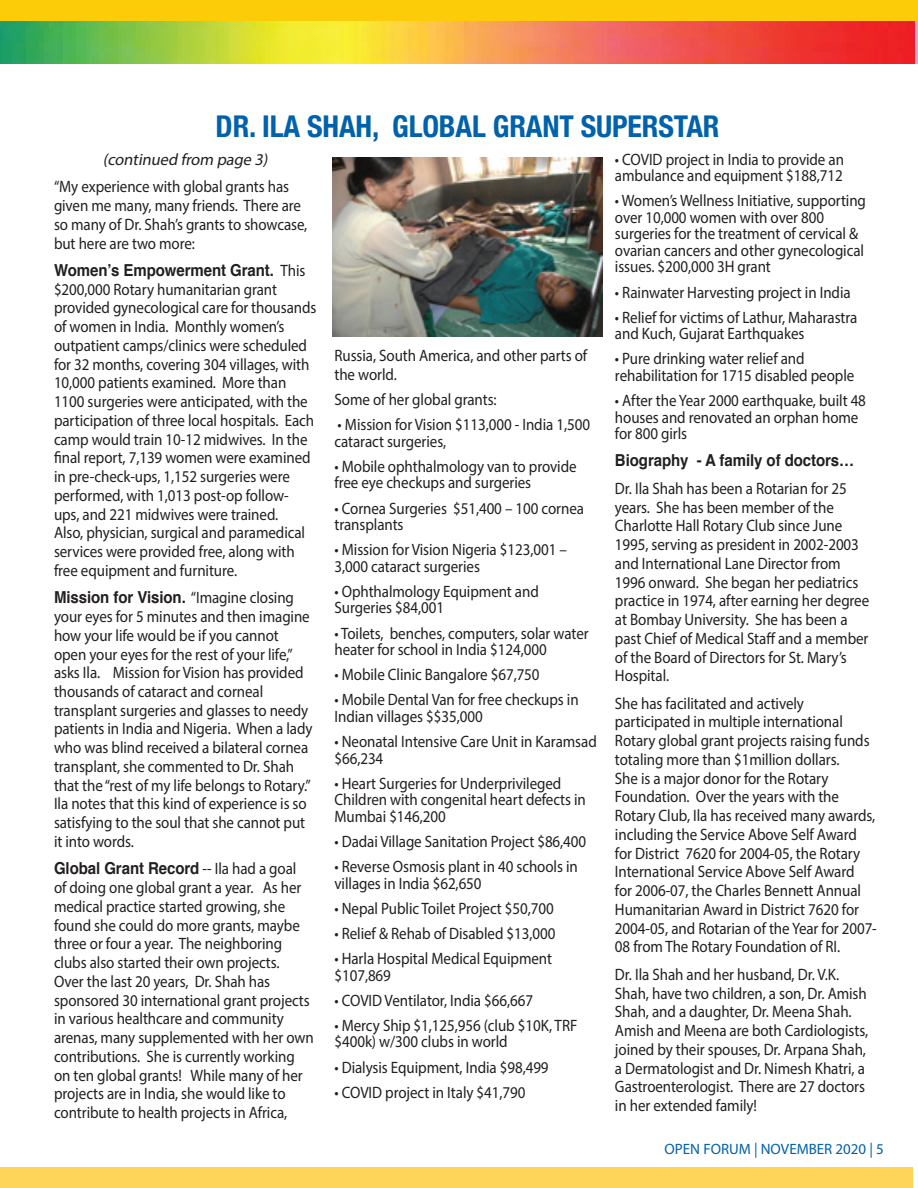
<style>
.page{position:relative;width:918px;height:1188px;background:#fff}
.page>*{position:absolute;margin:0;border:0;box-sizing:border-box;transform-origin:0 0}
.t1{font:700 condensed 30px "Helvetica Neue";letter-spacing:-.005em;color:#0161aa}
.t2{font:16.5px/18.8px "Myriad Pro";letter-spacing:-.005em;color:#231f20;scale:.91 1}
.t3{font:700 16.5px "Helvetica";letter-spacing:-.005em;color:#231f20;scale:.91 1}
.t4{font:italic 16.5px "Myriad Pro";color:#231f20}
.t5{font:15px "Myriad Pro";color:#0161aa}
.s1{font-family:"Myriad Pro";font-weight:400}
</style>
<div class="page">
<img style="left:0;top:21px;width:918px;height:43px">
<div style="left:0;top:0;width:918px;height:21px;background:#fdcc09"></div>
<div style="left:0;top:1167px;width:913px;height:21px;background:#fed559"></div>
<img style="left:333px;top:158px;width:270px;height:178px">
<h1 class="t1" style="left:216px;top:101px;width:506px">DR. ILA SHAH, GLOBAL GRANT SUPERSTAR</h1>
<p class="t4" style="left:103px;top:149px;width:170px">(continued from page 3)</p>
<p class="t2" style="left:54px;top:177px;width:280px">“My experience with global grants has given me many, many friends. There are so many of Dr. Shah’s grants to showcase, but here are two more:</p>
<p class="t3" style="left:54px;top:257px;width:278px">Women’s Empowerment Grant. <span class="s1">This</span></p>
<p class="t2" style="left:54px;top:280px;width:290px">$200,000 Rotary humanitarian grant provided gynecological care for thousands of women in India. Monthly women’s outpatient camps/clinics were scheduled for 32 months, covering 304 villages, with 10,000 patients examined. More than 1100 surgeries were anticipated, with the participation of three local hospitals. Each camp would train 10-12 midwives. In the final report, 7,139 women were examined in pre-check-ups, 1,152 surgeries were performed, with 1,013 post-op follow&shy;ups, and 221 midwives were trained.<br>Also, physician, surgical and paramedical services were provided free, along with free equipment and furniture.</p>
<p class="t3" style="left:54px;top:584px;width:265px">Mission for Vision. <span class="s1">“Imagine closing</span></p>
<p class="t2" style="left:54px;top:607px;width:286px">your eyes for 5 minutes and then imagine how your life would be if you cannot open your eyes for the rest of your life,” asks Ila. Mission for Vision has provided thousands of cataract and corneal transplant surgeries and glasses to needy patients in India and Nigeria. When a lady who was blind received a bilateral cornea transplant, she commented to Dr. Shah that the “rest of my life belongs to Rotary.” Ila notes that this kind of experience is so satisfying to the soul that she cannot put it into words.</p>
<p class="t3" style="left:54px;top:855px;width:268px">Global Grant Record <span class="s1">-- Ila had a goal</span></p>
<p class="t2" style="left:54px;top:878px;width:287px">of doing one global grant a year. As her medical practice started growing, she found she could do more grants, maybe three or four a year. The neighboring clubs also started their own projects.<br>Over the last 20 years, Dr. Shah has sponsored 30 international grant projects in various healthcare and community arenas, many supplemented with her own contributions. She is currently working on ten global grants! While many of her projects are in India, she would like to contribute to health projects in Africa,</p>
<p class="t2" style="left:334px;top:346px;width:279px">Russia, South America, and other parts of the world.</p>
<p class="t2" style="left:334px;top:390px;width:180px">Some of her global grants:</p>
<p class="t2" style="left:334px;top:416px;width:282px;line-height:16.5px">• Mission for Vision $113,000 - India 1,500 cataract surgeries,</p>
<p class="t2" style="left:334px;top:458px;width:268px;line-height:16.5px">• Mobile ophthalmology van to provide free eye checkups and surgeries</p>
<p class="t2" style="left:334px;top:500px;width:276px;line-height:16.5px">• Cornea Surgeries $51,400 – 100 cornea transplants</p>
<p class="t2" style="left:334px;top:541px;width:257px;line-height:16.5px">• Mission for Vision Nigeria $123,001 –<br>3,000 cataract surgeries</p>
<p class="t2" style="left:334px;top:583px;width:226px;line-height:16.5px">• Ophthalmology Equipment and<br>Surgeries $84,001</p>
<p class="t2" style="left:334px;top:625px;width:281px;line-height:16.5px">• Toilets, benches, computers, solar water heater for school in India $124,000</p>
<p class="t2" style="left:334px;top:665px;width:227px">• Mobile Clinic Bangalore $67,750</p>
<p class="t2" style="left:334px;top:691px;width:270px;line-height:16.5px">• Mobile Dental Van for free checkups in<br>Indian villages $$35,000</p>
<p class="t2" style="left:334px;top:733px;width:290px;line-height:16.5px">• Neonatal Intensive Care Unit in Karamsad $66,234</p>
<p class="t2" style="left:334px;top:775px;width:278px;line-height:16.5px">• Heart Surgeries for Underprivileged<br>Children with congenital heart defects in<br>Mumbai $146,200</p>
<p class="t2" style="left:334px;top:832px;width:278px">• Dadai Village Sanitation Project $86,400</p>
<p class="t2" style="left:334px;top:858px;width:269px;line-height:16.5px">• Reverse Osmosis plant in 40 schools in villages in India $62,650</p>
<p class="t2" style="left:334px;top:899px;width:242px">• Nepal Public Toilet Project $50,700</p>
<p class="t2" style="left:334px;top:924px;width:244px">• Relief &amp; Rehab of Disabled $13,000</p>
<p class="t2" style="left:334px;top:950px;width:241px;line-height:16.5px">• Harla Hospital Medical Equipment $107,869</p>
<p class="t2" style="left:334px;top:991px;width:220px">• COVID Ventilator, India $66,667</p>
<p class="t2" style="left:334px;top:1017px;width:268px;line-height:16.5px">• Mercy Ship $1,125,956 (club $10K, TRF $400k) w/300 clubs in world</p>
<p class="t2" style="left:334px;top:1057px;width:237px">• Dialysis Equipment, India $98,499</p>
<p class="t2" style="left:334px;top:1083px;width:211px">• COVID project in Italy $41,790</p>
<p class="t2" style="left:615px;top:151px;width:253px;line-height:16.5px">• COVID project in India to provide an ambulance and equipment $188,712</p>
<p class="t2" style="left:615px;top:192px;width:277px;line-height:16.5px">• Women’s Wellness Initiative, supporting over 10,000 women with over 800 surgeries for the treatment of cervical &amp; ovarian cancers and other gynecological issues. $200,000 3H grant</p>
<p class="t2" style="left:615px;top:282px;width:261px">• Rainwater Harvesting project in India</p>
<p class="t2" style="left:615px;top:309px;width:268px;line-height:16.5px">• Relief for victims of Lathur, Maharastra and Kuch, Gujarat Earthquakes</p>
<p class="t2" style="left:615px;top:350px;width:265px;line-height:16.5px">• Pure drinking water relief and rehabilitation for 1715 disabled people</p>
<p class="t2" style="left:615px;top:392px;width:277px;line-height:16.5px">• After the Year 2000 earthquake, built 48 houses and renovated an orphan home for 800 girls</p>
<p class="t3" style="left:615px;top:447px;width:264px">Biography - A family of doctors…</p>
<p class="t2" style="left:615px;top:479px;width:281px">Dr. Ila Shah has been a Rotarian for 25 years. She has been member of the Charlotte Hall Rotary Club since June 1995, serving as president in 2002-2003 and International Lane Director from 1996 onward. She began her pediatrics practice in 1974, after earning her degree at Bombay University. She has been a past Chief of Medical Staff and a member of the Board of Directors for St. Mary’s Hospital.</p>
<p class="t2" style="left:615px;top:694px;width:289px">She has facilitated and actively participated in multiple international Rotary global grant projects raising funds totaling more than $1million dollars.<br>She is a major donor for the Rotary Foundation. Over the years with the Rotary Club, Ila has received many awards, including the Service Above Self Award for District 7620 for 2004-05, the Rotary International Service Above Self Award<br>for 2006-07, the Charles Bennett Annual Humanitarian Award in District 7620 for 2004-05, and Rotarian of the Year for 2007- 08 from The Rotary Foundation of RI.</p>
<p class="t2" style="left:615px;top:965px;width:280px">Dr. Ila Shah and her husband, Dr. V.K.<br>Shah, have two children, a son, Dr. Amish Shah, and a daughter, Dr. Meena Shah.<br>Amish and Meena are both Cardiologists, joined by their spouses, Dr. Arpana Shah, a Dermatologist and Dr. Nimesh Khatri, a Gastroenterologist. There are 27 doctors in her extended family!</p>
<p class="t5" style="left:665px;top:1140px;width:221px">OPEN FORUM | NOVEMBER 2020 | 5</p>
</div>
